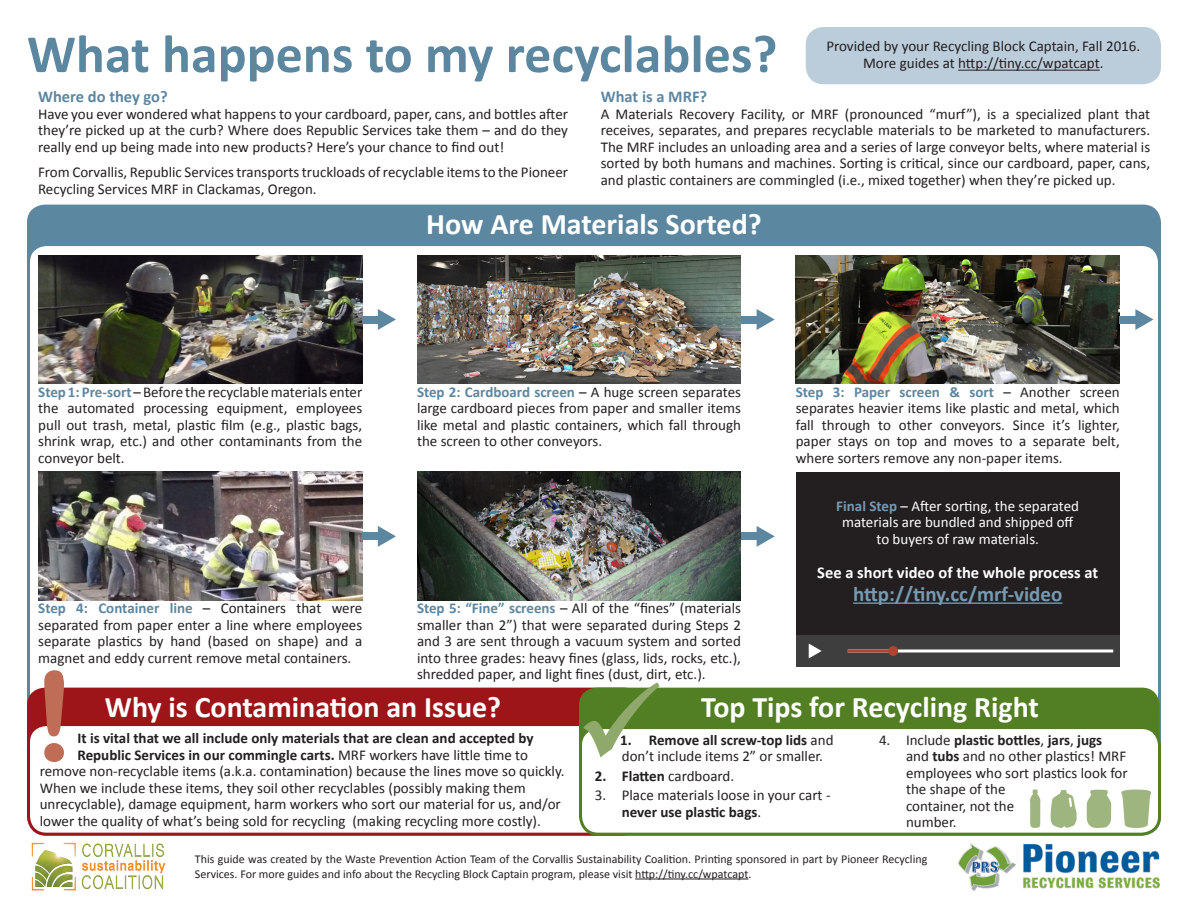
<style>
.page{position:relative;width:1188px;height:918px;background:#fff}
.page>*{position:absolute;margin:0;border:0;box-sizing:border-box;transform-origin:0 0}
.t1{font:700 54px "Calibri";color:#5c87a1}
.t2{font:700 30px "Calibri";color:#fff}
.t3{font:700 21px "Calibri";color:#769ab1}
.t4{font:700 16.5px "Calibri";color:#fff}
.t5{font:700 16.5px "Calibri";color:#5c87a1}
.t6{font:15px/16.5px "Calibri";color:#231f20;text-align:justify}
.t7{font:700 15px "Calibri";color:#231f20}
.t8{font:15px "Calibri";color:#fff}
.t9{font:12px/15px "Calibri";color:#231f20}
.s1{font-weight:700;color:#5c87a1}
.s2{font-weight:700;color:#769ab1}
.s3{font-weight:400}
.s4{font-weight:700}
</style>
<div class="page">
<hr style="left:635px;top:879px;width:113px;height:1px;background:#231f20">
<img style="left:31px;top:842px;width:135px;height:49px">
<div style="left:27px;top:205px;width:1134px;height:121px;background:#5c87a1;border-radius:18px"></div>
<div style="left:28px;top:245px;width:1132px;height:589px;background:#fff;border-radius:18px"></div>
<div style="left:27px;top:688px;width:615px;height:118px;background:#9e1519;border-radius:18px"></div>
<div style="left:28px;top:725px;width:612px;height:109px;background:#fff;border-radius:18px"></div>
<div style="left:27px;top:723px;width:615px;height:113px;border:3px solid #9e1519;border-radius:18px"></div>
<div style="left:579px;top:688px;width:581px;height:121px;background:#537f24;border-radius:18px"></div>
<div style="left:580px;top:728px;width:580px;height:106px;background:#fff;border-radius:18px"></div>
<div style="left:579px;top:726px;width:582px;height:110px;border:3px solid #537f24;border-radius:18px"></div>
<img style="left:958px;top:843px;width:202px;height:48px">
<div style="left:806px;top:27px;width:355px;height:57px;background:#bbccda;border-radius:18px"></div>
<div style="left:796px;top:472px;width:324px;height:195px;background:#231f20"></div>
<img style="left:38px;top:255px;width:324px;height:129px">
<img style="left:417px;top:255px;width:324px;height:129px">
<img style="left:796px;top:255px;width:324px;height:129px">
<img style="left:38px;top:472px;width:324px;height:129px">
<img style="left:417px;top:472px;width:324px;height:129px">
<hr style="left:958px;top:70px;width:142px;height:1px;background:#231f20">
<hr style="left:853px;top:602px;width:209px;height:2px;background:#769ab1">
<div style="left:796px;top:635px;width:324px;height:32px;background:#3e3e3f"></div>
<div style="left:362px;top:316px;width:17px;height:7px;background:#5c87a1"></div>
<svg style="left:378px;top:309px;width:18px;height:21px"></svg>
<div style="left:362px;top:532px;width:17px;height:8px;background:#5c87a1"></div>
<svg style="left:378px;top:526px;width:18px;height:21px"></svg>
<div style="left:741px;top:532px;width:17px;height:8px;background:#5c87a1"></div>
<svg style="left:757px;top:526px;width:18px;height:21px"></svg>
<div style="left:741px;top:316px;width:17px;height:7px;background:#5c87a1"></div>
<svg style="left:757px;top:309px;width:18px;height:21px"></svg>
<div style="left:1120px;top:316px;width:17px;height:7px;background:#5c87a1"></div>
<svg style="left:1135px;top:309px;width:19px;height:21px"></svg>
<hr style="left:848px;top:649px;width:265px;height:3px;background:#fff">
<svg style="left:809px;top:644px;width:13px;height:14px"></svg>
<div style="left:888px;top:646px;width:10px;height:10px;background:#ae4532;border-radius:50%"></div>
<svg style="left:583px;top:683px;width:77px;height:74px"></svg>
<svg style="left:1051px;top:790px;width:26px;height:38px"></svg>
<svg style="left:1030px;top:789px;width:10px;height:39px"></svg>
<svg style="left:1121px;top:790px;width:30px;height:38px"></svg>
<svg style="left:1087px;top:790px;width:24px;height:38px"></svg>
<hr style="left:848px;top:649px;width:45px;height:3px;background:#ae4532">
<svg style="left:44px;top:670px;width:20px;height:66px"></svg>
<svg style="left:44px;top:743px;width:20px;height:19px"></svg>
<p class="t1" style="left:27px;top:20px;width:752px">What happens to my recyclables?</p>
<p class="t6" style="left:826px;top:38px;width:315px">Provided by your Recycling Block Captain, Fall 2016.</p>
<p class="t6" style="left:863px;top:55px;width:242px">More guides at http://tiny.cc/wpatcapt.</p>
<p class="t5" style="left:38px;top:86px;width:131px">Where do they go?</p>
<p class="t6" style="left:38px;top:106px;width:531px">Have you ever wondered what happens to your cardboard, paper, cans, and bottles after they’re picked up at the curb? Where does Republic Services take them – and do they really end up being made into new products? Here’s your chance to find out!</p>
<p class="t6" style="left:38px;top:164px;width:531px">From Corvallis, Republic Services transports truckloads of recyclable items to the Pioneer<br>Recycling Services MRF in Clackamas, Oregon.</p>
<p class="t5" style="left:601px;top:86px;width:108px">What is a MRF?</p>
<p class="t6" style="left:601px;top:106px;width:551px">A Materials Recovery Facility, or MRF (pronounced “murf”), is a specialized plant that receives, separates, and prepares recyclable materials to be marketed to manufacturers.<br>The MRF includes an unloading area and a series of large conveyor belts, where material is sorted by both humans and machines. Sorting is critical, since our cardboard, paper, cans, and plastic containers are commingled (i.e., mixed together) when they’re picked up.</p>
<p class="t2" style="left:426px;top:204px;width:337px">How Are Materials Sorted?</p>
<p class="t6" style="left:38px;top:383px;width:326px"><span class="s1">Step 1: Pre-sort</span> – Before the recyclable materials enter the automated processing equipment, employees pull out trash, metal, plastic film (e.g., plastic bags, shrink wrap, etc.) and other contaminants from the conveyor belt.</p>
<p class="t6" style="left:417px;top:383px;width:326px"><span class="s1">Step 2: Cardboard screen</span> – A huge screen separates large cardboard pieces from paper and smaller items like metal and plastic containers, which fall through the screen to other conveyors.</p>
<p class="t6" style="left:38px;top:600px;width:326px"><span class="s1">Step 4: Container line</span> – Containers that were separated from paper enter a line where employees separate plastics by hand (based on shape) and a magnet and eddy current remove metal containers.</p>
<p class="t6" style="left:417px;top:600px;width:326px"><span class="s1">Step 5: “Fine” screens</span> – All of the “fines” (materials smaller than 2”) that were separated during Steps 2 and 3 are sent through a vacuum system and sorted into three grades: heavy fines (glass, lids, rocks, etc.), shredded paper, and light fines (dust, dirt, etc.).</p>
<p class="t6" style="left:796px;top:383px;width:326px"><span class="s1">Step 3: Paper screen &amp; sort</span> – Another screen separates heavier items like plastic and metal, which fall through to other conveyors. Since it’s lighter, paper stays on top and moves to a separate belt, where sorters remove any non-paper items.</p>
<p class="t8" style="left:836px;top:496px;width:244px"><span class="s2">Final Step</span> – After sorting, the separated</p>
<p class="t8" style="left:842px;top:513px;width:233px">materials are bundled and shipped off</p>
<p class="t8" style="left:876px;top:529px;width:164px">to buyers of raw materials.</p>
<p class="t4" style="left:817px;top:562px;width:283px">See a short video of the whole process at</p>
<p class="t3" style="left:853px;top:580px;width:211px">http://tiny.cc/mrf-video</p>
<p class="t2" style="left:105px;top:687px;width:398px">Why is Contamination an Issue?</p>
<p class="t2" style="left:701px;top:687px;width:339px">Top Tips for Recycling Right</p>
<p class="t7" style="left:77px;top:729px;width:458px">It is vital that we all include only materials that are clean and accepted by</p>
<p class="t7" style="left:77px;top:745px;width:452px">Republic Services in our commingle carts. <span class="s3">MRF workers have little time to</span></p>
<p class="t6" style="left:40px;top:763px;width:526px">remove non-recyclable items (a.k.a. contamination) because the lines move so quickly.</p>
<p class="t6" style="left:40px;top:780px;width:487px">When we include these items, they soil other recyclables (possibly making them</p>
<p class="t6" style="left:40px;top:796px;width:523px">unrecyclable), damage equipment, harm workers who sort our material for us, and/or</p>
<p class="t6" style="left:40px;top:813px;width:503px">lower the quality of what’s being sold for recycling (making recycling more costly).</p>
<p class="t6" style="left:620px;top:732px;width:215px"><span class="s4">1. Remove all screw-top lids</span> and don’t include items 2” or smaller.</p>
<p class="t6" style="left:595px;top:768px;width:141px"><span class="s4">2. Flatten</span> cardboard.</p>
<p class="t6" style="left:622px;top:787px;width:210px;text-indent:-27px">3. Place materials loose in your cart - <span class="s4">never use plastic bags</span>.</p>
<p class="t6" style="left:906px;top:732px;width:223px;text-align:left;text-indent:-27px">4. Include <span class="s4">plastic bottles</span>, <span class="s4">jars</span>, <span class="s4">jugs </span>and <span class="s4">tubs</span> and no other plastics! MRF employees who sort plastics look for the shape of the<br>container, not the<br>number.</p>
<p class="t9" style="left:195px;top:851px;width:734px">This guide was created by the Waste Prevention Action Team of the Corvallis Sustainability Coalition. Printing sponsored in part by Pioneer Recycling<br>Services. For more guides and info about the Recycling Block Captain program, please visit http://tiny.cc/wpatcapt.</p>
</div>
